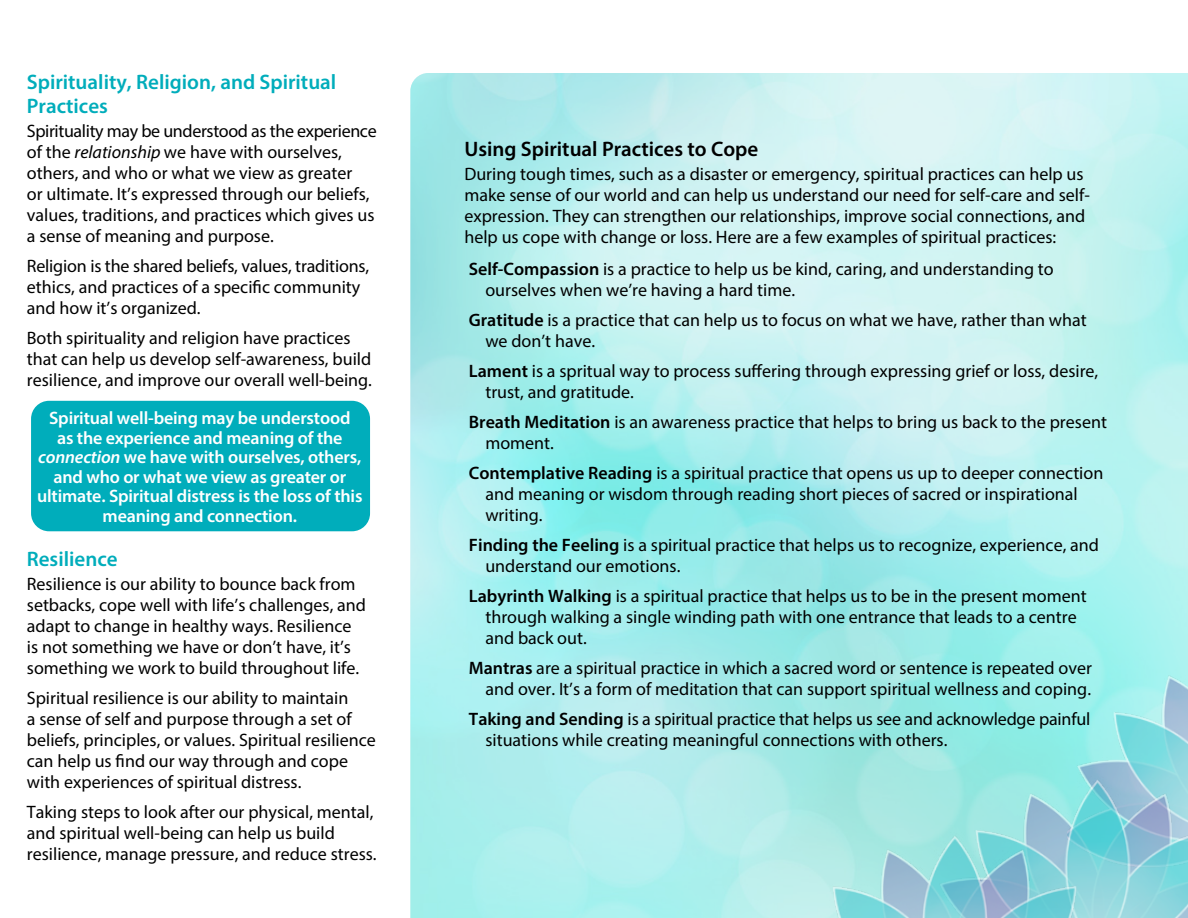
<style>
.page{position:relative;width:1188px;height:918px;background:#fff}
.page>*{position:absolute;margin:0;border:0;box-sizing:border-box;transform-origin:0 0}
.t1{font:600 21px/24px "Myriad Pro";color:#00adbb}
.t2{font:600 21px "Myriad Pro";color:#000}
.t3{font:18px/21px "Myriad Pro";color:#000}
.t4{font:600 18px/19.5px "Myriad Pro";letter-spacing:-.01em;color:#fff;text-align:center}
.s1{font-style:italic}
.s2{font-weight:600}
</style>
<div class="page">
<img style="left:1067px;top:659px;width:121px;height:117px">
<img style="left:922px;top:776px;width:266px;height:142px">
<img style="left:780px;top:833px;width:351px;height:85px">
<div style="left:31px;top:401px;width:339px;height:130px;background:#00adbb;border-radius:18px"></div>
<p class="t1" style="left:27px;top:69px;width:311px">Spirituality, Religion, and Spiritual<br>Practices</p>
<p class="t3" style="left:27px;top:120px;width:351px">Spirituality may be understood as the experience of the <span class="s1">relationship</span> we have with ourselves, others, and who or what we view as greater<br>or ultimate. It’s expressed through our beliefs, values, traditions, and practices which gives us a sense of meaning and purpose.</p>
<p class="t3" style="left:27px;top:255px;width:344px">Religion is the shared beliefs, values, traditions, ethics, and practices of a specific community and how it’s organized.</p>
<p class="t3" style="left:27px;top:327px;width:347px">Both spirituality and religion have practices that can help us develop self-awareness, build resilience, and improve our overall well-being.</p>
<p class="t4" style="left:37px;top:408px;width:327px">Spiritual well-being may be understood<br>as the experience and meaning of the <span class="s1">connection</span> we have with ourselves, others, and who or what we view as greater or ultimate. Spiritual distress is the loss of this meaning and connection.</p>
<p class="t1" style="left:27px;top:546px;width:92px">Resilience</p>
<p class="t3" style="left:27px;top:573px;width:341px">Resilience is our ability to bounce back from setbacks, cope well with life’s challenges, and adapt to change in healthy ways. Resilience is not something we have or don’t have, it’s something we work to build throughout life.</p>
<p class="t3" style="left:27px;top:687px;width:351px">Spiritual resilience is our ability to maintain<br>a sense of self and purpose through a set of beliefs, principles, or values. Spiritual resilience can help us find our way through and cope with experiences of spiritual distress.</p>
<p class="t3" style="left:27px;top:801px;width:351px">Taking steps to look after our physical, mental, and spiritual well-being can help us build resilience, manage pressure, and reduce stress.</p>
<p class="t2" style="left:464px;top:136px;width:295px">Using Spiritual Practices to Cope</p>
<p class="t3" style="left:464px;top:163px;width:627px">During tough times, such as a disaster or emergency, spiritual practices can help us make sense of our world and can help us understand our need for self-care and self&shy;expression. They can strengthen our relationships, improve social connections, and help us cope with change or loss. Here are a few examples of spiritual practices:</p>
<p class="t3" style="left:485px;top:258px;width:570px;text-indent:-17px"><span class="s2">Self-Compassion</span> is a practice to help us be kind, caring, and understanding to ourselves when we’re having a hard time.</p>
<p class="t3" style="left:485px;top:309px;width:603px;text-indent:-17px"><span class="s2">Gratitude</span> is a practice that can help us to focus on what we have, rather than what we don’t have.</p>
<p class="t3" style="left:485px;top:360px;width:614px;text-indent:-17px"><span class="s2">Lament</span> is a spritual way to process suffering through expressing grief or loss, desire, trust, and gratitude.</p>
<p class="t3" style="left:485px;top:411px;width:623px;text-indent:-17px"><span class="s2">Breath Meditation</span> is an awareness practice that helps to bring us back to the present moment.</p>
<p class="t3" style="left:485px;top:462px;width:619px;text-indent:-17px"><span class="s2">Contemplative Reading</span> is a spiritual practice that opens us up to deeper connection and meaning or wisdom through reading short pieces of sacred or inspirational writing.</p>
<p class="t3" style="left:485px;top:534px;width:615px;text-indent:-17px"><span class="s2">Finding the Feeling</span> is a spiritual practice that helps us to recognize, experience, and understand our emotions.</p>
<p class="t3" style="left:485px;top:585px;width:603px;text-indent:-17px"><span class="s2">Labyrinth Walking</span> is a spiritual practice that helps us to be in the present moment through walking a single winding path with one entrance that leads to a centre and back out.</p>
<p class="t3" style="left:469px;top:657px;width:625px;text-align:right"><span class="s2">Mantras</span> are a spiritual practice in which a sacred word or sentence is repeated over and over. It’s a form of meditation that can support spiritual wellness and coping.</p>
<p class="t3" style="left:485px;top:708px;width:607px;text-indent:-17px"><span class="s2">Taking and Sending</span> is a spiritual practice that helps us see and acknowledge painful situations while creating meaningful connections with others.</p>
</div>
